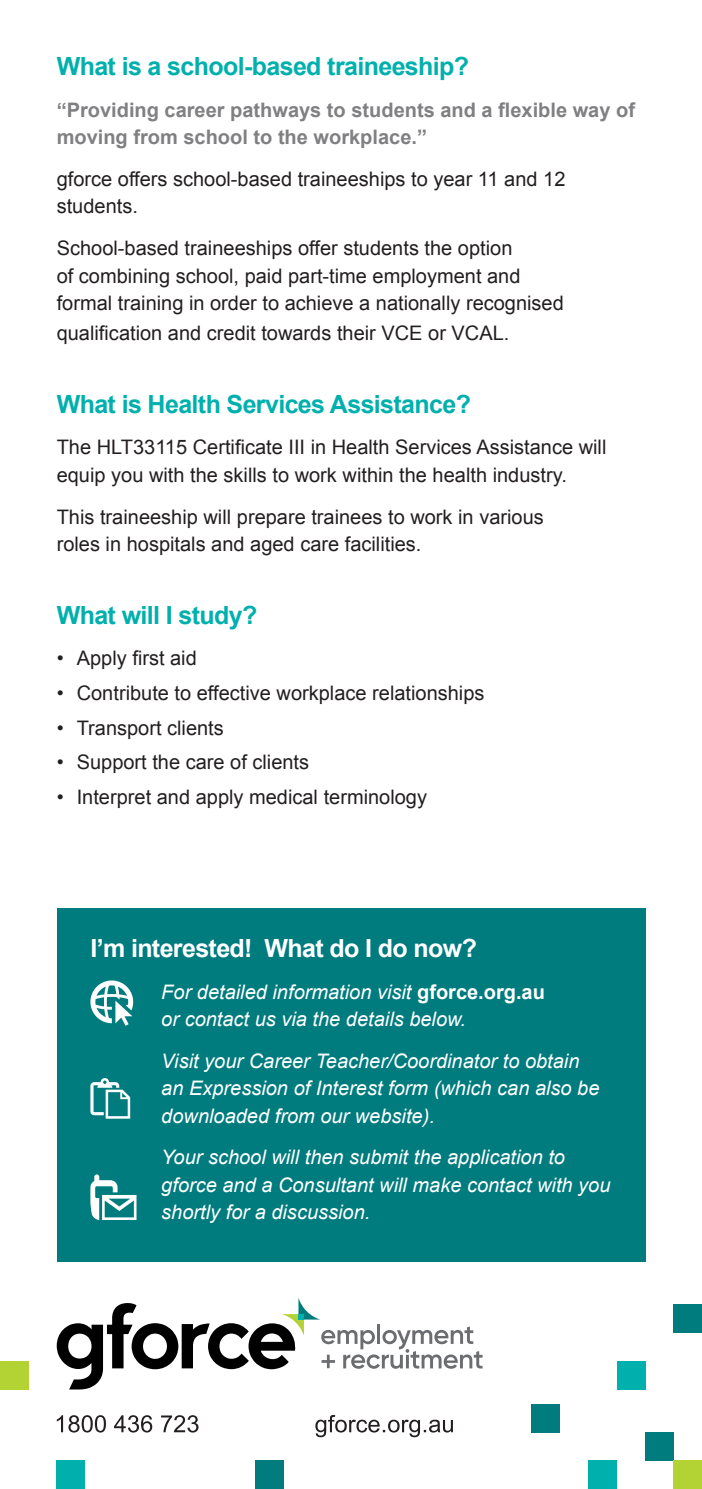
<style>
.page{position:relative;width:702px;height:1489px;background:#fff}
.page>*{position:absolute;margin:0;border:0;box-sizing:border-box;transform-origin:0 0}
.t1{font:700 25px "Arial";letter-spacing:-.025em;color:#00b0ad}
.t2{font:700 25px "Arial";letter-spacing:-.025em;color:#fff}
.t3{font:20px/27.5px "Arial";color:#231f20}
.t4{font:italic 20px/27.5px "Arial";color:#fff}
.t5{font:700 20px/27.5px "Arial";color:#808083}
.s1{font-weight:700;font-style:normal}
</style>
<div class="page">
<div style="left:57px;top:908px;width:588px;height:353px;background:#007b7e"></div>
<svg style="left:90px;top:1174px;width:46px;height:45px"></svg>
<svg style="left:90px;top:1078px;width:40px;height:40px"></svg>
<svg style="left:90px;top:980px;width:43px;height:45px"></svg>
<div style="left:645px;top:1431px;width:28px;height:29px;background:#007b7e"></div>
<div style="left:673px;top:1460px;width:29px;height:28px;background:#b3d234"></div>
<div style="left:588px;top:1460px;width:29px;height:28px;background:#00b0ad"></div>
<svg style="left:57px;top:1298px;width:425px;height:91px"></svg>
<svg style="left:57px;top:1415px;width:141px;height:17px"></svg>
<svg style="left:315px;top:1415px;width:138px;height:21px"></svg>
<div style="left:531px;top:1403px;width:29px;height:28px;background:#007b7e"></div>
<div style="left:617px;top:1361px;width:28px;height:28px;background:#00b0ad"></div>
<div style="left:673px;top:1304px;width:29px;height:28px;background:#007b7e"></div>
<div style="left:57px;top:1460px;width:28px;height:28px;background:#00b0ad"></div>
<div style="left:0;top:1361px;width:28px;height:28px;background:#b3d234"></div>
<div style="left:255px;top:1460px;width:28px;height:28px;background:#007b7e"></div>
<p class="t1" style="left:57px;top:50px;width:414px">What is a school-based traineeship?</p>
<p class="t5" style="left:57px;top:96px;width:579px">“Providing career pathways to students and a flexible way of moving from school to the workplace.”</p>
<p class="t3" style="left:57px;top:165px;width:510px">gforce offers school-based traineeships to year 11 and 12 students.</p>
<p class="t3" style="left:57px;top:234px;width:508px">School-based traineeships offer students the option<br>of combining school, paid part-time employment and formal training in order to achieve a nationally recognised</p>
<p class="t3" style="left:57px;top:319px;width:454px">qualification and credit towards their VCE or VCAL.</p>
<p class="t1" style="left:57px;top:387px;width:416px">What is Health Services Assistance?</p>
<p class="t3" style="left:57px;top:434px;width:551px">The HLT33115 Certificate III in Health Services Assistance will equip you with the skills to work within the health industry.</p>
<p class="t3" style="left:57px;top:503px;width:488px">This traineeship will prepare trainees to work in various roles in hospitals and aged care facilities.</p>
<p class="t1" style="left:57px;top:598px;width:202px">What will I study?</p>
<p class="t3" style="left:57px;top:644px;width:142px">• Apply first aid</p>
<p class="t3" style="left:57px;top:679px;width:429px">• Contribute to effective workplace relationships</p>
<p class="t3" style="left:57px;top:714px;width:169px">• Transport clients</p>
<p class="t3" style="left:57px;top:748px;width:254px">• Support the care of clients</p>
<p class="t3" style="left:57px;top:783px;width:372px">• Interpret and apply medical terminology</p>
<p class="t2" style="left:90px;top:931px;width:388px">I’m interested! What do I do now?</p>
<p class="t4" style="left:161px;top:977px;width:385px">For detailed information visit <span class="s1">gforce.org.au </span>or contact us via the details below.</p>
<p class="t4" style="left:161px;top:1047px;width:439px">Visit your Career Teacher/Coordinator to obtain an Expression of Interest form (which can also be downloaded from our website).</p>
<p class="t4" style="left:161px;top:1143px;width:450px">Your school will then submit the application to gforce and a Consultant will make contact with you shortly for a discussion.</p>
</div>
